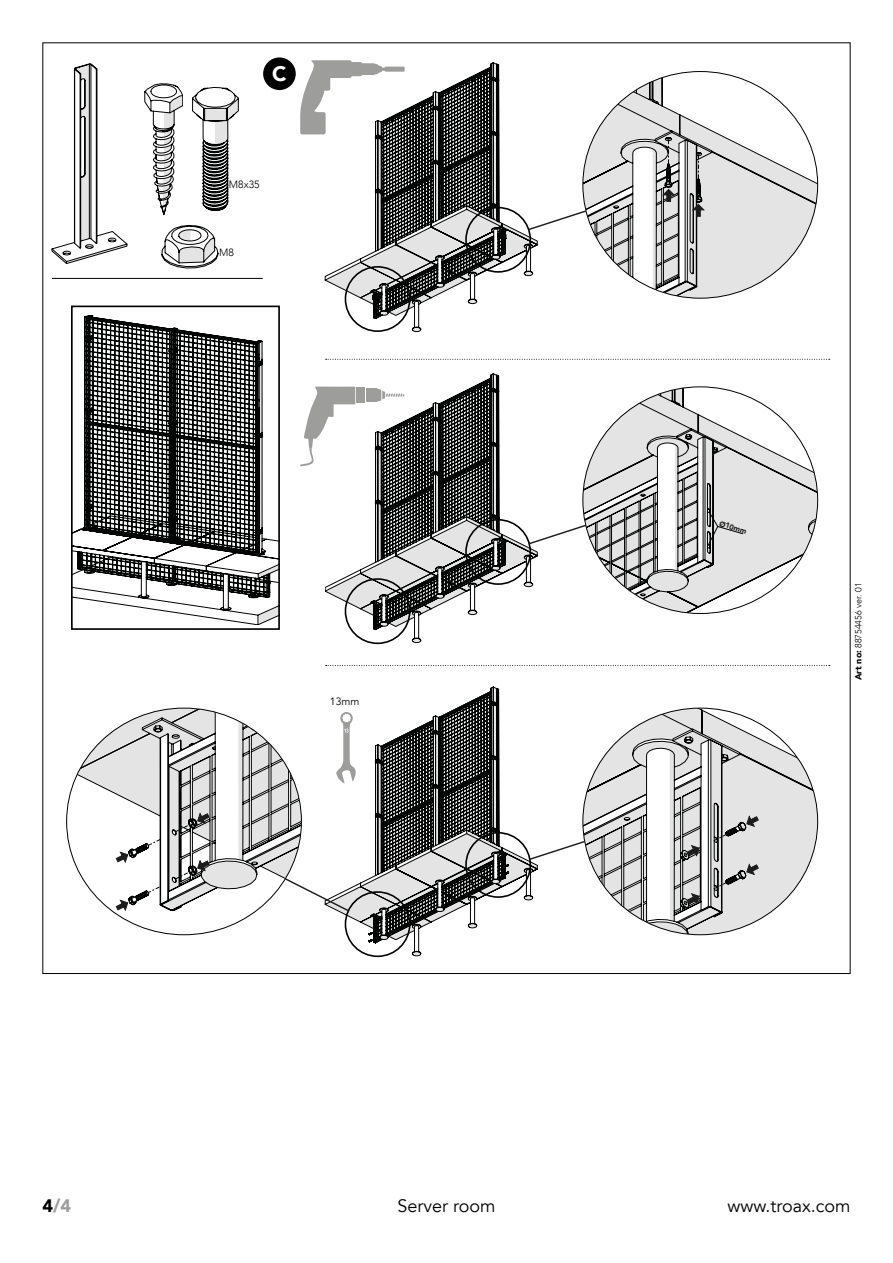
<style>
.page{position:relative;width:893px;height:1263px;background:#fff}
.page>*{position:absolute;margin:0;border:0;box-sizing:border-box;transform-origin:0 0}
.t1{font:900 21px "Avenir LT";color:#fff}
.t2{font:18px "Avenir LT";color:#000}
.t3{font:900 18px "Avenir LT";color:#9d9d9c}
.t4{font:300 10.5px "Avenir LT";color:#000}
.t5{font:10.5px "Avenir LT";color:#000}
.t6{font:300 9px "Avenir LT";color:#000}
.t7{font:900 7.5px "Avenir LT";color:#1d1e1c}
.s1{color:#000}
.s2{font-weight:900}
</style>
<div class="page">
<svg style="left:325px;top:42px;width:213px;height:290px"></svg>
<svg style="left:500px;top:227px;width:6px;height:8px"></svg>
<svg style="left:373px;top:291px;width:6px;height:7px"></svg>
<svg style="left:145px;top:84px;width:38px;height:130px"></svg>
<svg style="left:193px;top:87px;width:45px;height:124px"></svg>
<svg style="left:162px;top:225px;width:56px;height:43px"></svg>
<svg style="left:52px;top:64px;width:75px;height:200px"></svg>
<svg style="left:74px;top:315px;width:203px;height:310px"></svg>
<div style="left:71px;top:306px;width:209px;height:324px;border:2px solid #000"></div>
<hr style="left:52px;top:278px;width:211px;height:1px;background:#000">
<svg style="left:583px;top:72px;width:235px;height:226px"></svg>
<svg style="left:668px;top:138px;width:1px;height:25px"></svg>
<svg style="left:698px;top:153px;width:1px;height:25px"></svg>
<svg style="left:583px;top:387px;width:235px;height:226px"></svg>
<svg style="left:708px;top:512px;width:35px;height:33px"></svg>
<svg style="left:583px;top:708px;width:235px;height:227px"></svg>
<svg style="left:325px;top:374px;width:175px;height:63px"></svg>
<svg style="left:325px;top:437px;width:213px;height:519px"></svg>
<svg style="left:371px;top:866px;width:135px;height:74px"></svg>
<div style="left:465px;top:207px;width:66px;height:66px;border:2px solid #000;border-radius:50%"></div>
<svg style="left:526px;top:205px;width:62px;height:31px"></svg>
<div style="left:345px;top:266px;width:66px;height:66px;border:2px solid #000;border-radius:50%"></div>
<div style="left:465px;top:519px;width:66px;height:66px;border:2px solid #000;border-radius:50%"></div>
<div style="left:345px;top:578px;width:66px;height:66px;border:2px solid #000;border-radius:50%"></div>
<div style="left:465px;top:832px;width:66px;height:66px;border:2px solid #000;border-radius:50%"></div>
<div style="left:345px;top:891px;width:66px;height:66px;border:2px solid #000;border-radius:50%"></div>
<svg style="left:526px;top:519px;width:62px;height:31px"></svg>
<svg style="left:527px;top:835px;width:60px;height:31px"></svg>
<svg style="left:326px;top:359px;width:504px;height:1px"></svg>
<svg style="left:326px;top:665px;width:504px;height:1px"></svg>
<div style="left:263px;top:57px;width:33px;height:33px;background:#000;border-radius:50%"></div>
<svg style="left:300px;top:387px;width:56px;height:79px"></svg>
<div style="left:356px;top:387px;width:9px;height:16px;background:#9d9d9c"></div>
<div style="left:366px;top:388px;width:11px;height:14px;background:#9d9d9c"></div>
<svg style="left:377px;top:388px;width:28px;height:14px"></svg>
<svg style="left:300px;top:60px;width:105px;height:74px"></svg>
<svg style="left:336px;top:712px;width:20px;height:71px"></svg>
<svg style="left:663px;top:189px;width:11px;height:12px"></svg>
<svg style="left:693px;top:204px;width:11px;height:12px"></svg>
<svg style="left:747px;top:816px;width:11px;height:10px"></svg>
<svg style="left:747px;top:864px;width:11px;height:10px"></svg>
<svg style="left:684px;top:834px;width:43px;height:70px;background:#ababab"></svg>
<svg style="left:67px;top:708px;width:234px;height:203px"></svg>
<svg style="left:147px;top:824px;width:43px;height:69px"></svg>
<svg style="left:198px;top:813px;width:11px;height:10px"></svg>
<svg style="left:198px;top:861px;width:11px;height:9px"></svg>
<svg style="left:116px;top:900px;width:12px;height:10px"></svg>
<svg style="left:116px;top:852px;width:12px;height:10px"></svg>
<svg style="left:282px;top:873px;width:70px;height:44px"></svg>
<p class="t1" style="left:272px;top:61px;width:16px">C</p>
<p class="t4" style="left:229px;top:178px;width:32px">M8x35</p>
<p class="t4" style="left:219px;top:247px;width:16px">M8</p>
<p class="t5" style="left:330px;top:695px;width:31px">13mm</p>
<p class="t3" style="left:43px;top:1195px;width:30px"><span class="s1">4</span>/4</p>
<p class="t2" style="left:397px;top:1195px;width:99px">Server room</p>
<p class="t7" style="left:721px;top:519px;width:30px;rotate:16deg">Ø10mm</p>
<p class="t6" style="left:853px;top:680px;width:99px;rotate:-90deg"><span class="s2">Art no:</span> 88754456 ver. 01</p>
<p class="t2" style="left:727px;top:1195px;width:125px">www.troax.com</p>
</div>
